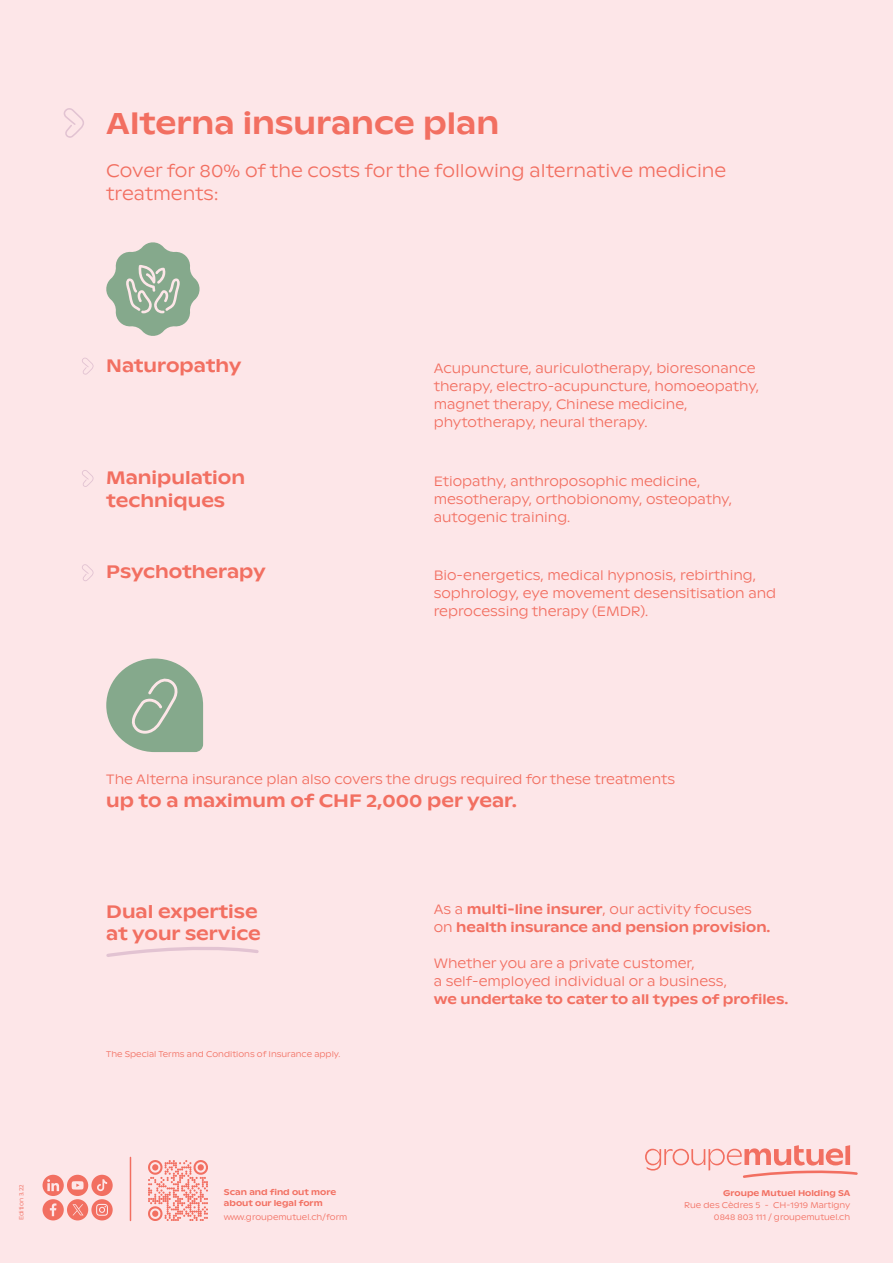
<style>
.page{position:relative;width:893px;height:1263px;background:#fde6e8}
.page>*{position:absolute;margin:0;border:0;box-sizing:border-box;transform-origin:0 0}
.GM_-_texte_normal{font:500 30px "ABC Ginto Nord";color:#f26f61}
.GM_-_texte_normal-2{font:500 18px/22.5px "ABC Ginto Nord";color:#f26f61}
.GM_-_texte_normal-3{font:300 18px/22.5px "ABC Ginto Nord";color:#f26f61}
.GM_-_texte_normal-4{font:300 13.5px/18px "ABC Ginto Nord";color:#f26f61}
.GM_-_texte_normal-5{font:500 13.5px/18px "ABC Ginto Nord";color:#f26f61}
.TEXTE_Light_9{font:300 8.25px "ABC Ginto Nord";color:#f26f61}
.t1{font:500 8.25px/10.5px "ABC Ginto Nord";color:#f26f61}
.GM_-_texte_signature{font:300 6px "ABC Ginto Nord";letter-spacing:-.005em;color:#f26f61}
.s1{font-weight:300}
.s2{font-weight:500}
</style>
<div class="page">
<svg style="left:645px;top:1145px;width:213px;height:33px"></svg>
<img style="left:148px;top:1161px;width:60px;height:59px">
<hr style="left:130px;top:1157px;width:1px;height:63px;background:#f26f61">
<svg style="left:43px;top:1175px;width:70px;height:45px"></svg>
<svg style="left:63px;top:108px;width:21px;height:30px"></svg>
<svg style="left:82px;top:357px;width:12px;height:18px"></svg>
<svg style="left:82px;top:470px;width:12px;height:17px"></svg>
<svg style="left:82px;top:564px;width:12px;height:17px"></svg>
<svg style="left:106px;top:242px;width:94px;height:94px"></svg>
<svg style="left:106px;top:658px;width:97px;height:94px"></svg>
<svg style="left:106px;top:947px;width:153px;height:10px"></svg>
<p class="GM_-_texte_normal" style="left:106px;top:105px;width:394px">Alterna insurance plan</p>
<p class="GM_-_texte_normal-3" style="left:106px;top:160px;width:622px">Cover for 80% of the costs for the following alternative medicine treatments:</p>
<p class="GM_-_texte_normal-2" style="left:106px;top:354px;width:137px">Naturopathy</p>
<p class="GM_-_texte_normal-4" style="left:434px;top:360px;width:327px">Acupuncture, auriculotherapy, bioresonance therapy, electro-acupuncture, homoeopathy, magnet therapy, Chinese medicine, phytotherapy, neural therapy.</p>
<p class="GM_-_texte_normal-2" style="left:106px;top:466px;width:140px">Manipulation techniques</p>
<p class="GM_-_texte_normal-4" style="left:434px;top:472px;width:300px">Etiopathy, anthroposophic medicine, mesotherapy, orthobionomy, osteopathy, autogenic training.</p>
<p class="GM_-_texte_normal-2" style="left:106px;top:561px;width:161px">Psychotherapy</p>
<p class="GM_-_texte_normal-4" style="left:434px;top:566px;width:344px">Bio-energetics, medical hypnosis, rebirthing, sophrology, eye movement desensitisation and reprocessing therapy (EMDR).</p>
<p class="GM_-_texte_normal-4" style="left:106px;top:770px;width:570px">The Alterna insurance plan also covers the drugs required for these treatments</p>
<p class="GM_-_texte_normal-2" style="left:106px;top:789px;width:412px">up to a maximum of CHF 2,000 per year.</p>
<p class="GM_-_texte_normal-2" style="left:106px;top:900px;width:156px">Dual expertise at your service</p>
<p class="TEXTE_Light_9" style="left:106px;top:1049px;width:236px">The Special Terms and Conditions of Insurance apply.</p>
<p class="GM_-_texte_normal-5" style="left:434px;top:900px;width:338px"><span class="s1">As a</span> multi-line insurer<span class="s1">, our activity focuses on</span> health insurance and pension provision.</p>
<p class="GM_-_texte_normal-4" style="left:434px;top:954px;width:356px">Whether you are a private customer,<br>a self-employed individual or a business,<br><span class="s2">we undertake to cater to all types of profiles.</span></p>
<p class="GM_-_texte_signature" style="left:18px;top:1220px;width:38px;rotate:-90deg">Edition 3.22</p>
<p class="t1" style="left:723px;top:1188px;width:129px">Groupe Mutuel Holding SA</p>
<p class="t1" style="left:224px;top:1187px;width:114px">Scan and find out more about our legal form</p>
<p class="TEXTE_Light_9" style="left:224px;top:1212px;width:125px">www.groupemutuel.ch/form</p>
<p class="TEXTE_Light_9" style="left:684px;top:1200px;width:168px">Rue des Cèdres 5 - CH-1919 Martigny</p>
<p class="TEXTE_Light_9" style="left:714px;top:1212px;width:138px">0848 803 111 / groupemutuel.ch</p>
</div>
